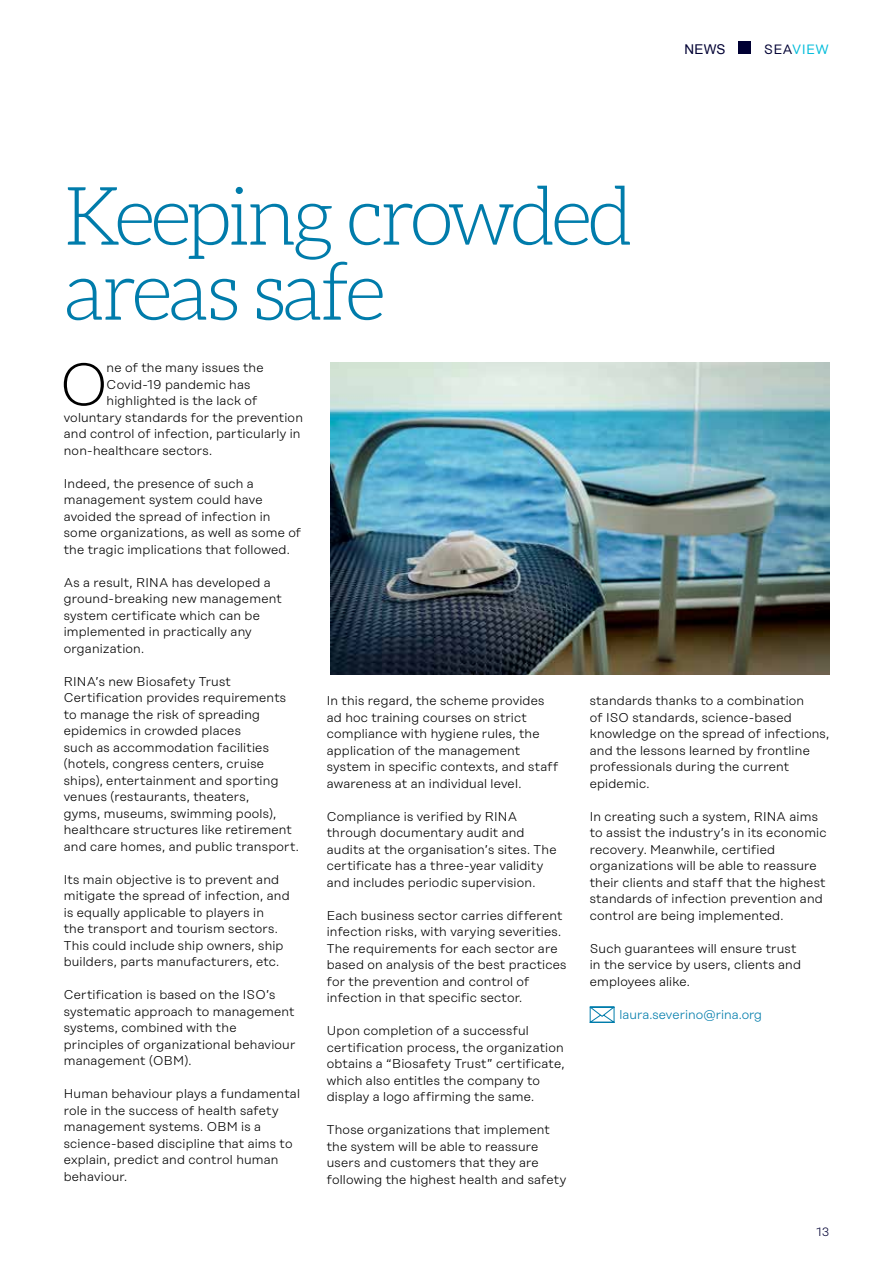
<style>
.page{position:relative;width:893px;height:1263px;background:#fff}
.page>*{position:absolute;margin:0;border:0;box-sizing:border-box;transform-origin:0 0}
.t1{font:300 81px/75px "Aleo";letter-spacing:-.05em;color:#007cab}
.t2{font:300 59.4px "Aleo";color:#000}
.t3{font:13.5px "Rational Display";letter-spacing:.01em;color:#00bcda}
.t4{font:13.5px "Arial";color:#003}
.t5{font:300 12.75px/16.5px "Rational Display";letter-spacing:.015em;color:#000}
.t6{font:300 12.75px "Rational Display";letter-spacing:.005em;color:#007cab}
.t7{font:300 12px "Rational Display";color:#003}
.s1{color:#003}
</style>
<div class="page">
<svg style="left:589px;top:1006px;width:26px;height:17px"></svg>
<img style="left:331px;top:362px;width:498px;height:312px">
<div style="left:738px;top:41px;width:13px;height:13px;background:#003"></div>
<h1 class="t1" style="left:64px;top:178px;width:571px">Keeping crowded areas safe</h1>
<p class="t4" style="left:685px;top:41px;width:42px">NEWS</p>
<p class="t3" style="left:764px;top:42px;width:67px"><span class="s1">SEA</span>VIEW</p>
<h2 class="t2" style="left:62px;top:352px;width:46px">O</h2>
<p class="t5" style="left:107px;top:360px;width:159px">ne of the many issues the</p>
<p class="t5" style="left:107px;top:376px;width:145px">Covid-19 pandemic has</p>
<p class="t5" style="left:107px;top:393px;width:152px">highlighted is the lack of</p>
<p class="t5" style="left:64px;top:409px;width:241px">voluntary standards for the prevention</p>
<p class="t5" style="left:64px;top:426px;width:238px">and control of infection, particularly in</p>
<p class="t5" style="left:64px;top:442px;width:150px">non-healthcare sectors.</p>
<p class="t5" style="left:64px;top:475px;width:239px">Indeed, the presence of such a management system could have avoided the spread of infection in some organizations, as well as some of the tragic implications that followed.</p>
<p class="t5" style="left:64px;top:574px;width:219px">As a result, RINA has developed a ground-breaking new management system certificate which can be implemented in practically any organization.</p>
<p class="t5" style="left:64px;top:673px;width:236px">RINA’s new Biosafety Trust Certification provides requirements to manage the risk of spreading epidemics in crowded places<br>such as accommodation facilities (hotels, congress centers, cruise ships), entertainment and sporting venues (restaurants, theaters,<br>gyms, museums, swimming pools), healthcare structures like retirement and care homes, and public transport.</p>
<p class="t5" style="left:64px;top:871px;width:227px">Its main objective is to prevent and mitigate the spread of infection, and is equally applicable to players in<br>the transport and tourism sectors.<br>This could include ship owners, ship builders, parts manufacturers, etc.</p>
<p class="t5" style="left:64px;top:987px;width:233px">Certification is based on the ISO’s systematic approach to management systems, combined with the principles of organizational behaviour management (OBM).</p>
<p class="t5" style="left:64px;top:1086px;width:238px">Human behaviour plays a fundamental role in the success of health safety management systems. OBM is a science-based discipline that aims to explain, predict and control human behaviour.</p>
<p class="t5" style="left:327px;top:693px;width:233px">In this regard, the scheme provides ad hoc training courses on strict compliance with hygiene rules, the application of the management system in specific contexts, and staff awareness at an individual level.</p>
<p class="t5" style="left:327px;top:808px;width:231px">Compliance is verified by RINA through documentary audit and audits at the organisation’s sites. The certificate has a three-year validity and includes periodic supervision.</p>
<p class="t5" style="left:327px;top:907px;width:241px">Each business sector carries different infection risks, with varying severities.<br>The requirements for each sector are based on analysis of the best practices for the prevention and control of infection in that specific sector.</p>
<p class="t5" style="left:327px;top:1023px;width:239px">Upon completion of a successful certification process, the organization obtains a “Biosafety Trust” certificate, which also entitles the company to display a logo affirming the same.</p>
<p class="t5" style="left:327px;top:1122px;width:241px">Those organizations that implement the system will be able to reassure users and customers that they are following the highest health and safety</p>
<p class="t5" style="left:590px;top:693px;width:241px">standards thanks to a combination<br>of ISO standards, science-based knowledge on the spread of infections, and the lessons learned by frontline professionals during the current epidemic.</p>
<p class="t5" style="left:590px;top:808px;width:238px">In creating such a system, RINA aims to assist the industry’s in its economic recovery. Meanwhile, certified organizations will be able to reassure their clients and staff that the highest standards of infection prevention and control are being implemented.</p>
<p class="t5" style="left:590px;top:940px;width:213px">Such guarantees will ensure trust in the service by users, clients and employees alike.</p>
<p class="t6" style="left:620px;top:1007px;width:144px">laura.severino@rina.org</p>
<p class="t7" style="left:816px;top:1225px;width:14px">13</p>
</div>
